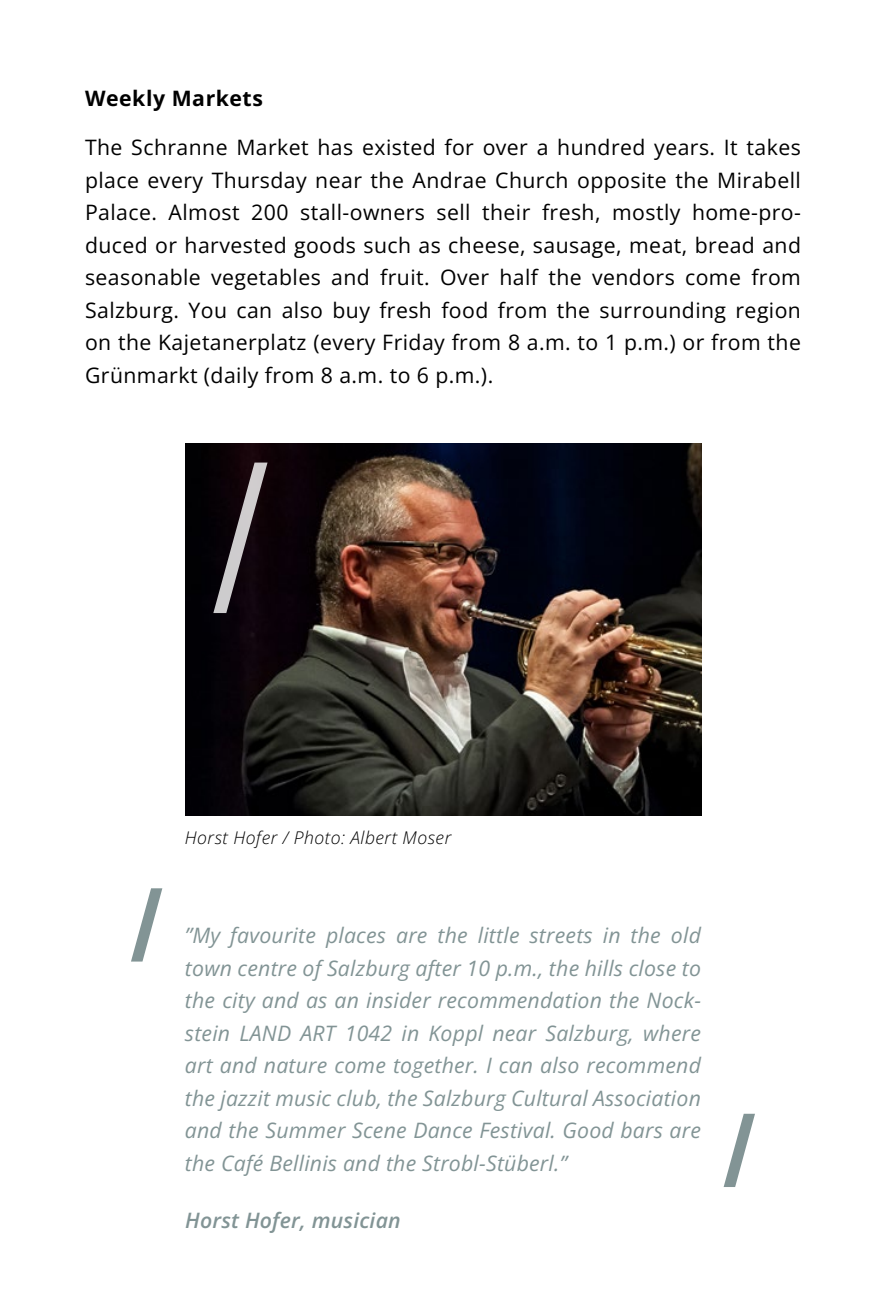
<style>
.page{position:relative;width:886px;height:1312px;background:#fff}
.page>*{position:absolute;margin:0;border:0;box-sizing:border-box;transform-origin:0 0}
.Text{font:21.25px/32.5px "Open Sans";letter-spacing:.02em;color:#000;text-align:justify}
.Zitat{font:italic 21.25px/32.5px "Open Sans";letter-spacing:.01em;color:#829495;text-align:justify}
.Zitat-2{font:italic 600 21.25px "Open Sans";letter-spacing:.01em;color:#829495}
.Zwischenüberschrift{font:700 21.25px "Open Sans";letter-spacing:.025em;color:#000}
.Bildunterschrift___C{font:italic 300 17.5px "Open Sans";letter-spacing:.025em;color:#000}
</style>
<div class="page">
<img style="left:185px;top:443px;width:516px;height:371px">
<svg style="left:724px;top:1113px;width:31px;height:73px"></svg>
<svg style="left:131px;top:888px;width:31px;height:73px"></svg>
<svg style="left:213px;top:462px;width:54px;height:151px;background:#3a3237"></svg>
<p class="Zwischenüberschrift" style="left:85px;top:84px;width:179px">Weekly Markets</p>
<p class="Text" style="left:85px;top:131px;width:717px">The Schranne Market has existed for over a hundred years. It takes place every Thursday near the Andrae Church opposite the Mirabell Palace. Almost 200 stall-owners sell their fresh, mostly home-pro&shy;duced or harvested goods such as cheese, sausage, meat, bread and seasonable vegetables and fruit. Over half the vendors come from Salzburg. You can also buy fresh food from the surrounding region on the Kajetanerplatz (every Friday from 8 a.m. to 1 p.m.) or from the Grünmarkt (daily from 8 a.m. to 6 p.m.).</p>
<p class="Bildunterschrift___C" style="left:185px;top:825px;width:268px">Horst Hofer / Photo: Albert Moser</p>
<p class="Zitat" style="left:185px;top:918px;width:517px">”My favourite places are the little streets in the old town centre of Salzburg after 10 p.m., the hills close to the city and as an insider recommendation the Nock&shy;stein LAND ART 1042 in Koppl near Salzburg, where art and nature come together. I can also recommend the jazzit music club, the Salzburg Cultural Association and the Summer Scene Dance Festival. Good bars are the Café Bellinis and the Strobl-Stüberl.”</p>
<p class="Zitat-2" style="left:185px;top:1205px;width:217px">Horst Hofer, musician</p>
</div>
